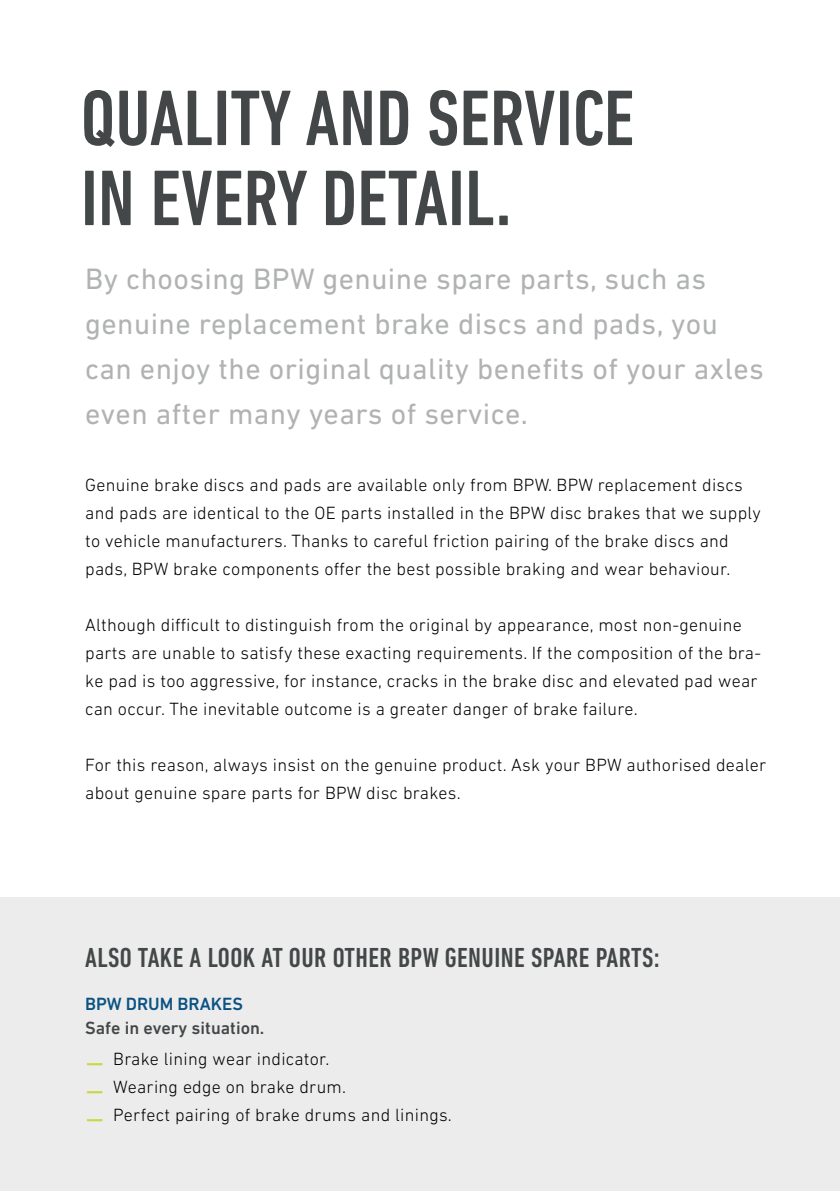
<style>
.page{position:relative;width:840px;height:1191px;background:#fff}
.page>*{position:absolute;margin:0;border:0;box-sizing:border-box;transform-origin:0 0}
.t1{font:500 condensed 80px/80px "DIN Next LT Pro";color:#434748}
.t2{font:30px/45px "DIN Next LT Pro";letter-spacing:.015em;color:#b1b2b3}
.t3{font:500 condensed 28px "DIN Next LT Pro";letter-spacing:.015em;color:#434748}
.t4{font:300 18px/28px "DIN Next LT Pro";letter-spacing:.015em;color:#000}
.t5{font:500 18px "DIN Next LT Pro";color:#434748}
.t6{font:500 18px "DIN Next LT Pro";color:#0b5282}
.s1{font-weight:700;color:#cbd73e}
</style>
<div class="page">
<div style="left:0;top:897px;width:839px;height:294px;background:#ececed"></div>
<h1 class="t1" style="left:81px;top:78px;width:554px">QUALITY AND SERVICE<br>IN EVERY DETAIL.</h1>
<h2 class="t2" style="left:85px;top:256px;width:680px">By choosing BPW genuine spare parts, such as genuine replacement brake discs and pads, you can enjoy the original quality benefits of your axles even after many years of service.</h2>
<p class="t4" style="left:85px;top:471px;width:676px">Genuine brake discs and pads are available only from BPW. BPW replacement discs and pads are identical to the OE parts installed in the BPW disc brakes that we supply to vehicle manufacturers. Thanks to careful friction pairing of the brake discs and pads, BPW brake components offer the best possible braking and wear behaviour.</p>
<p class="t4" style="left:85px;top:611px;width:677px">Although difficult to distinguish from the original by appearance, most non-genuine parts are unable to satisfy these exacting requirements. If the composition of the bra&shy;ke pad is too aggressive, for instance, cracks in the brake disc and elevated pad wear can occur. The inevitable outcome is a greater danger of brake failure.</p>
<p class="t4" style="left:85px;top:751px;width:682px">For this reason, always insist on the genuine product. Ask your BPW authorised dealer about genuine spare parts for BPW disc brakes.</p>
<h3 class="t3" style="left:85px;top:942px;width:576px">ALSO TAKE A LOOK AT OUR OTHER BPW GENUINE SPARE PARTS:</h3>
<p class="t6" style="left:85px;top:993px;width:159px">BPW DRUM BRAKES</p>
<p class="t5" style="left:85px;top:1017px;width:181px">Safe in every situation.</p>
<p class="t4" style="left:87px;top:1045px;width:244px"><span class="s1">—</span> Brake lining wear indicator.</p>
<p class="t4" style="left:87px;top:1073px;width:261px"><span class="s1">—</span> Wearing edge on brake drum.</p>
<p class="t4" style="left:87px;top:1101px;width:366px"><span class="s1">—</span> Perfect pairing of brake drums and linings.</p>
</div>
